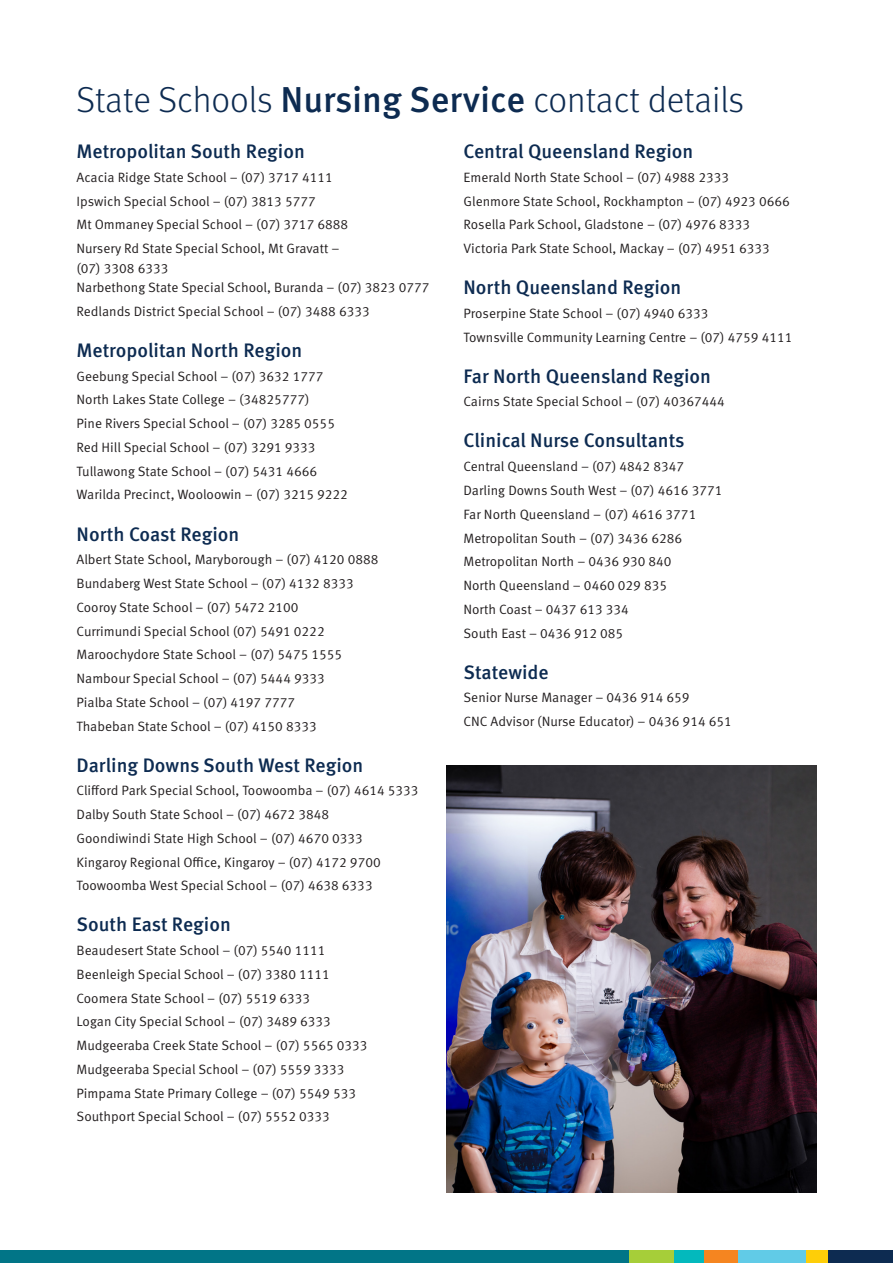
<style>
.page{position:relative;width:893px;height:1263px;background:#fff}
.page>*{position:absolute;margin:0;border:0;box-sizing:border-box;transform-origin:0 0}
.Main_heading{font:300 36px "Meta OT";color:#0d2b51}
.Heading_3__EDIT{font:500 19.5px "Meta OT";color:#0d2b51}
.Body_copy__Meta10{font:500 19.5px "Meta OT";color:#0d2b51}
.Body_copy__Meta10-2{font:13.5px/19.5px "Meta OT Norm";color:#231f20}
.s1{font-weight:500}
</style>
<div class="page">
<div style="left:0;top:1250px;width:893px;height:13px;background:#017587"></div>
<div style="left:827px;top:1250px;width:66px;height:13px;background:#0d2b51"></div>
<div style="left:806px;top:1250px;width:21px;height:13px;background:#fece08"></div>
<div style="left:737px;top:1250px;width:69px;height:13px;background:#61cbe7"></div>
<div style="left:703px;top:1250px;width:34px;height:13px;background:#f58520"></div>
<div style="left:674px;top:1250px;width:29px;height:13px;background:#03b9bd"></div>
<div style="left:629px;top:1250px;width:45px;height:13px;background:#a6ce39"></div>
<img style="left:446px;top:765px;width:370px;height:428px">
<p class="Main_heading" style="left:77px;top:79px;width:669px">State Schools <span class="s1">Nursing Service</span> contact details</p>
<p class="Heading_3__EDIT" style="left:77px;top:139px;width:230px">Metropolitan South Region</p>
<p class="Body_copy__Meta10-2" style="left:77px;top:168px;width:258px">Acacia Ridge State School – (07) 3717 4111</p>
<p class="Body_copy__Meta10-2" style="left:77px;top:191px;width:241px">Ipswich Special School – (07) 3813 5777</p>
<p class="Body_copy__Meta10-2" style="left:77px;top:215px;width:273px">Mt Ommaney Special School – (07) 3717 6888</p>
<p class="Body_copy__Meta10-2" style="left:77px;top:239px;width:354px">Nursery Rd State Special School, Mt Gravatt –<br>(07) 3308 6333<br>Narbethong State Special School, Buranda – (07) 3823 0777</p>
<p class="Body_copy__Meta10-2" style="left:77px;top:302px;width:295px">Redlands District Special School – (07) 3488 6333</p>
<p class="Heading_3__EDIT" style="left:77px;top:338px;width:227px">Metropolitan North Region</p>
<p class="Body_copy__Meta10-2" style="left:77px;top:366px;width:248px">Geebung Special School – (07) 3632 1777</p>
<p class="Body_copy__Meta10-2" style="left:77px;top:390px;width:234px">North Lakes State College – (34825777)</p>
<p class="Body_copy__Meta10-2" style="left:77px;top:414px;width:260px">Pine Rivers Special School – (07) 3285 0555</p>
<p class="Body_copy__Meta10-2" style="left:77px;top:438px;width:241px">Red Hill Special School – (07) 3291 9333</p>
<p class="Body_copy__Meta10-2" style="left:77px;top:461px;width:242px">Tullawong State School – (07) 5431 4666</p>
<p class="Body_copy__Meta10-2" style="left:77px;top:485px;width:273px">Warilda Precinct, Wooloowin – (07) 3215 9222</p>
<p class="Heading_3__EDIT" style="left:77px;top:522px;width:164px">North Coast Region</p>
<p class="Body_copy__Meta10-2" style="left:77px;top:550px;width:303px">Albert State School, Maryborough – (07) 4120 0888</p>
<p class="Body_copy__Meta10-2" style="left:77px;top:574px;width:279px">Bundaberg West State School – (07) 4132 8333</p>
<p class="Body_copy__Meta10-2" style="left:77px;top:597px;width:224px">Cooroy State School – (07) 5472 2100</p>
<p class="Body_copy__Meta10-2" style="left:77px;top:621px;width:250px">Currimundi Special School (07) 5491 0222</p>
<p class="Body_copy__Meta10-2" style="left:77px;top:645px;width:267px">Maroochydore State School – (07) 5475 1555</p>
<p class="Body_copy__Meta10-2" style="left:77px;top:669px;width:250px">Nambour Special School – (07) 5444 9333</p>
<p class="Body_copy__Meta10-2" style="left:77px;top:692px;width:220px">Pialba State School – (07) 4197 7777</p>
<p class="Body_copy__Meta10-2" style="left:77px;top:716px;width:242px">Thabeban State School – (07) 4150 8333</p>
<p class="Heading_3__EDIT" style="left:77px;top:753px;width:288px">Darling Downs South West Region</p>
<p class="Body_copy__Meta10-2" style="left:77px;top:781px;width:344px">Clifford Park Special School, Toowoomba – (07) 4614 5333</p>
<p class="Body_copy__Meta10-2" style="left:77px;top:805px;width:254px">Dalby South State School – (07) 4672 3848</p>
<p class="Body_copy__Meta10-2" style="left:77px;top:828px;width:288px">Goondiwindi State High School – (07) 4670 0333</p>
<p class="Body_copy__Meta10-2" style="left:77px;top:852px;width:306px">Kingaroy Regional Office, Kingaroy – (07) 4172 9700</p>
<p class="Body_copy__Meta10-2" style="left:77px;top:876px;width:298px">Toowoomba West Special School – (07) 4638 6333</p>
<p class="Heading_3__EDIT" style="left:77px;top:912px;width:156px">South East Region</p>
<p class="Body_copy__Meta10-2" style="left:77px;top:941px;width:251px">Beaudesert State School – (07) 5540 1111</p>
<p class="Body_copy__Meta10-2" style="left:77px;top:964px;width:255px">Beenleigh Special School – (07) 3380 1111</p>
<p class="Body_copy__Meta10-2" style="left:77px;top:988px;width:235px">Coomera State School – (07) 5519 6333</p>
<p class="Body_copy__Meta10-2" style="left:77px;top:1012px;width:256px">Logan City Special School – (07) 3489 6333</p>
<p class="Body_copy__Meta10-2" style="left:77px;top:1036px;width:293px">Mudgeeraba Creek State School – (07) 5565 0333</p>
<p class="Body_copy__Meta10-2" style="left:77px;top:1059px;width:270px">Mudgeeraba Special School – (07) 5559 3333</p>
<p class="Body_copy__Meta10-2" style="left:77px;top:1083px;width:281px">Pimpama State Primary College – (07) 5549 533</p>
<p class="Body_copy__Meta10-2" style="left:77px;top:1107px;width:255px">Southport Special School – (07) 5552 0333</p>
<p class="Body_copy__Meta10" style="left:463px;top:139px;width:231px">Central Queensland Region</p>
<p class="Body_copy__Meta10-2" style="left:463px;top:168px;width:267px">Emerald North State School – (07) 4988 2333</p>
<p class="Body_copy__Meta10-2" style="left:463px;top:191px;width:328px">Glenmore State School, Rockhampton – (07) 4923 0666</p>
<p class="Body_copy__Meta10-2" style="left:463px;top:215px;width:288px">Rosella Park School, Gladstone – (07) 4976 8333</p>
<p class="Body_copy__Meta10-2" style="left:463px;top:239px;width:308px">Victoria Park State School, Mackay – (07) 4951 6333</p>
<p class="Heading_3__EDIT" style="left:463px;top:275px;width:219px">North Queensland Region</p>
<p class="Body_copy__Meta10-2" style="left:463px;top:304px;width:247px">Proserpine State School – (07) 4940 6333</p>
<p class="Body_copy__Meta10-2" style="left:463px;top:327px;width:330px">Townsville Community Learning Centre – (07) 4759 4111</p>
<p class="Heading_3__EDIT" style="left:463px;top:364px;width:249px">Far North Queensland Region</p>
<p class="Body_copy__Meta10-2" style="left:463px;top:392px;width:263px">Cairns State Special School – (07) 40367444</p>
<p class="Heading_3__EDIT" style="left:463px;top:429px;width:223px">Clinical Nurse Consultants</p>
<p class="Body_copy__Meta10-2" style="left:463px;top:457px;width:222px">Central Queensland – (07) 4842 8347</p>
<p class="Body_copy__Meta10-2" style="left:463px;top:481px;width:260px">Darling Downs South West – (07) 4616 3771</p>
<p class="Body_copy__Meta10-2" style="left:463px;top:504px;width:234px">Far North Queensland – (07) 4616 3771</p>
<p class="Body_copy__Meta10-2" style="left:463px;top:528px;width:220px">Metropolitan South – (07) 3436 6286</p>
<p class="Body_copy__Meta10-2" style="left:463px;top:552px;width:210px">Metropolitan North – 0436 930 840</p>
<p class="Body_copy__Meta10-2" style="left:463px;top:576px;width:205px">North Queensland – 0460 029 835</p>
<p class="Body_copy__Meta10-2" style="left:463px;top:599px;width:167px">North Coast – 0437 613 334</p>
<p class="Body_copy__Meta10-2" style="left:463px;top:623px;width:161px">South East – 0436 912 085</p>
<p class="Heading_3__EDIT" style="left:463px;top:660px;width:87px">Statewide</p>
<p class="Body_copy__Meta10-2" style="left:463px;top:688px;width:228px">Senior Nurse Manager – 0436 914 659</p>
<p class="Body_copy__Meta10-2" style="left:463px;top:712px;width:270px">CNC Advisor (Nurse Educator) – 0436 914 651</p>
</div>
